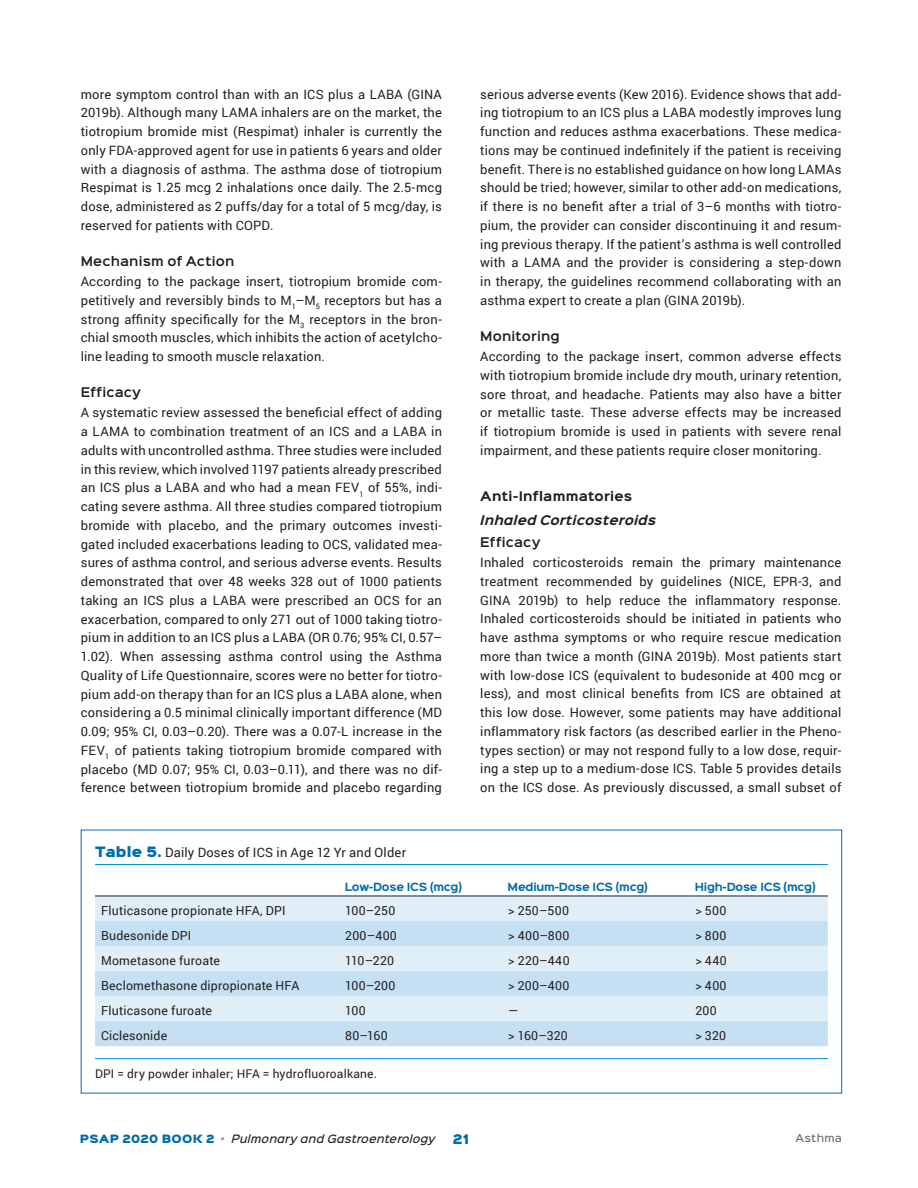
<style>
.page{position:relative;width:918px;height:1188px;background:#fff}
.page>*{position:absolute;margin:0;border:0;box-sizing:border-box;transform-origin:0 0}
.BodyFirstPara{font:12.9px/18.8px "Roboto";letter-spacing:.015em;color:#231f20;text-align:justify}
.TableHD{font:12.9px "Roboto";letter-spacing:.015em;color:#231f20}
.TbkCellLeft{font:12.45px "Roboto";letter-spacing:.02em;color:#231f20}
.H5afterH4{font:600 12px "Sinkin Sans 600";letter-spacing:.015em;color:#231f20}
.TblFooter{font:12px "Roboto";letter-spacing:.02em;color:#231f20}
.H4afterH3{font:italic 700 12px "Sinkin Sans 700";letter-spacing:.015em;color:#231f20}
.t1{font:700 12px "Sinkin Sans 700";letter-spacing:.02em;color:#231f20}
.t2{font:12px "Sinkin Sans 900 X Black";color:#006eab}
.t3{font:italic 500 10.35px "Sinkin Sans 500";letter-spacing:.02em;color:#231f20}
.TableHeadrow{font:700 10.2px "Sinkin Sans 700";letter-spacing:-.02em;color:#006eab}
.t4{font:500 9.9px "Sinkin Sans 500";letter-spacing:.03em;color:#6c6d70}
.s1{font-family:"Sinkin Sans 900 X Black";color:#006eab}
.s2{font-family:"Sinkin Sans 900 X Black";font-weight:400;font-style:normal;color:#006eab}
.s3{color:#939598}
</style>
<div class="page">
<hr style="left:95px;top:864px;width:733px;height:1px;background:#008fd0">
<div style="left:95px;top:897px;width:733px;height:24px;background:#e0eef8"></div>
<svg style="left:95px;top:921px;width:733px;height:125px;background:#cfe5f4"></svg>
<hr style="left:95px;top:896px;width:244px;height:1px;background:#231f20">
<hr style="left:339px;top:896px;width:163px;height:1px;background:#231f20">
<hr style="left:502px;top:896px;width:187px;height:1px;background:#231f20">
<hr style="left:689px;top:896px;width:139px;height:1px;background:#231f20">
<hr style="left:95px;top:1058px;width:733px;height:1px;background:#008fd0">
<p class="BodyFirstPara" style="left:81px;top:84px;width:363px">more symptom control than with an ICS plus a LABA (GINA 2019b). Although many LAMA inhalers are on the market, the tiotropium bromide mist (Respimat) inhaler is currently the only FDA-approved agent for use in patients 6 years and older with a diagnosis of asthma. The asthma dose of tiotropium Respimat is 1.25 mcg 2 inhalations once daily. The 2.5-mcg dose, administered as 2 puffs/day for a total of 5 mcg/day, is reserved for patients with COPD.</p>
<h5 class="H5afterH4" style="left:81px;top:251px;width:155px">Mechanism of Action</h5>
<p class="BodyFirstPara" style="left:81px;top:272px;width:363px">According to the package insert, tiotropium bromide com&shy;petitively and reversibly binds to M<sub>1</sub>–M<sub>5</sub> receptors but has a strong affinity specifically for the M<sub>3</sub> receptors in the bron&shy;chial smooth muscles, which inhibits the action of acetylcho&shy;line leading to smooth muscle relaxation.</p>
<h5 class="H5afterH4" style="left:81px;top:382px;width:62px">Efficacy</h5>
<p class="BodyFirstPara" style="left:81px;top:403px;width:363px">A systematic review assessed the beneficial effect of adding a LAMA to combination treatment of an ICS and a LABA in adults with uncontrolled asthma. Three studies were included in this review, which involved 1197 patients already prescribed an ICS plus a LABA and who had a mean FEV<sub>1</sub> of 55%, indi&shy;cating severe asthma. All three studies compared tiotropium bromide with placebo, and the primary outcomes investi&shy;gated included exacerbations leading to OCS, validated mea&shy;sures of asthma control, and serious adverse events. Results demonstrated that over 48 weeks 328 out of 1000 patients taking an ICS plus a LABA were prescribed an OCS for an exacerbation, compared to only 271 out of 1000 taking tiotro&shy;pium in addition to an ICS plus a LABA (OR 0.76; 95% CI, 0.57– 1.02). When assessing asthma control using the Asthma Quality of Life Questionnaire, scores were no better for tiotro&shy;pium add-on therapy than for an ICS plus a LABA alone, when considering a 0.5 minimal clinically important difference (MD 0.09; 95% CI, 0.03–0.20). There was a 0.07-L increase in the FEV<sub>1</sub> of patients taking tiotropium bromide compared with placebo (MD 0.07; 95% CI, 0.03–0.11), and there was no dif&shy;ference between tiotropium bromide and placebo regarding</p>
<p class="BodyFirstPara" style="left:480px;top:84px;width:363px">serious adverse events (Kew 2016). Evidence shows that add&shy;ing tiotropium to an ICS plus a LABA modestly improves lung function and reduces asthma exacerbations. These medica&shy;tions may be continued indefinitely if the patient is receiving benefit. There is no established guidance on how long LAMAs should be tried; however, similar to other add-on medications, if there is no benefit after a trial of 3–6 months with tiotro&shy;pium, the provider can consider discontinuing it and resum&shy;ing previous therapy. If the patient’s asthma is well controlled with a LAMA and the provider is considering a step-down in therapy, the guidelines recommend collaborating with an asthma expert to create a plan (GINA 2019b).</p>
<h5 class="H5afterH4" style="left:480px;top:326px;width:81px">Monitoring</h5>
<p class="BodyFirstPara" style="left:480px;top:347px;width:363px">According to the package insert, common adverse effects with tiotropium bromide include dry mouth, urinary retention, sore throat, and headache. Patients may also have a bitter or metallic taste. These adverse effects may be increased if tiotropium bromide is used in patients with severe renal impairment, and these patients require closer monitoring.</p>
<h3 class="t1" style="left:480px;top:490px;width:154px">Anti-Inflammatories</h3>
<p class="H4afterH3" style="left:480px;top:513px;width:177px">Inhaled Corticosteroids</p>
<p class="H5afterH4" style="left:480px;top:532px;width:62px">Efficacy</p>
<p class="BodyFirstPara" style="left:480px;top:553px;width:363px">Inhaled corticosteroids remain the primary maintenance treatment recommended by guidelines (NICE, EPR-3, and GINA 2019b) to help reduce the inflammatory response.<br>Inhaled corticosteroids should be initiated in patients who have asthma symptoms or who require rescue medication more than twice a month (GINA 2019b). Most patients start with low-dose ICS (equivalent to budesonide at 400 mcg or less), and most clinical benefits from ICS are obtained at this low dose. However, some patients may have additional inflammatory risk factors (as described earlier in the Pheno&shy;types section) or may not respond fully to a low dose, requir&shy;ing a step up to a medium-dose ICS. Table 5 provides details on the ICS dose. As previously discussed, a small subset of</p>
<p class="TableHD" style="left:95px;top:844px;width:313px"><span class="s1">Table 5.</span> Daily Doses of ICS in Age 12 Yr and Older</p>
<p class="TableHeadrow" style="left:345px;top:881px;width:119px">Low-Dose ICS (mcg)</p>
<p class="TableHeadrow" style="left:508px;top:881px;width:142px">Medium-Dose ICS (mcg)</p>
<p class="TableHeadrow" style="left:695px;top:881px;width:122px">High-Dose ICS (mcg)</p>
<p class="TbkCellLeft" style="left:101px;top:902px;width:186px">Fluticasone propionate HFA, DPI</p>
<p class="TbkCellLeft" style="left:345px;top:902px;width:52px">100–250</p>
<p class="TbkCellLeft" style="left:508px;top:902px;width:62px">&gt; 250–500</p>
<p class="TbkCellLeft" style="left:695px;top:902px;width:32px">&gt; 500</p>
<p class="TbkCellLeft" style="left:101px;top:927px;width:92px">Budesonide DPI</p>
<p class="TbkCellLeft" style="left:345px;top:927px;width:53px">200–400</p>
<p class="TbkCellLeft" style="left:508px;top:927px;width:63px">&gt; 400–800</p>
<p class="TbkCellLeft" style="left:695px;top:927px;width:32px">&gt; 800</p>
<p class="TbkCellLeft" style="left:101px;top:952px;width:121px">Mometasone furoate</p>
<p class="TbkCellLeft" style="left:345px;top:952px;width:50px">110–220</p>
<p class="TbkCellLeft" style="left:508px;top:952px;width:63px">&gt; 220–440</p>
<p class="TbkCellLeft" style="left:695px;top:952px;width:33px">&gt; 440</p>
<p class="TbkCellLeft" style="left:101px;top:977px;width:200px">Beclomethasone dipropionate HFA</p>
<p class="TbkCellLeft" style="left:345px;top:977px;width:52px">100–200</p>
<p class="TbkCellLeft" style="left:508px;top:977px;width:63px">&gt; 200–400</p>
<p class="TbkCellLeft" style="left:695px;top:977px;width:33px">&gt; 400</p>
<p class="TbkCellLeft" style="left:101px;top:1002px;width:113px">Fluticasone furoate</p>
<p class="TbkCellLeft" style="left:345px;top:1002px;width:22px">100</p>
<p class="TbkCellLeft" style="left:508px;top:1002px;width:11px">—</p>
<p class="TbkCellLeft" style="left:695px;top:1002px;width:23px">200</p>
<p class="TbkCellLeft" style="left:101px;top:1027px;width:68px">Ciclesonide</p>
<p class="TbkCellLeft" style="left:345px;top:1027px;width:44px">80–160</p>
<p class="TbkCellLeft" style="left:508px;top:1027px;width:61px">&gt; 160–320</p>
<p class="TbkCellLeft" style="left:695px;top:1027px;width:32px">&gt; 320</p>
<p class="TblFooter" style="left:95px;top:1065px;width:284px">DPI = dry powder inhaler; HFA = hydrofluoroalkane.</p>
<p class="t3" style="left:80px;top:1130px;width:357px"><span class="s2">PSAP 2020 BOOK 2</span> <span class="s3">•</span> Pulmonary and Gastroenterology</p>
<p class="t2" style="left:453px;top:1133px;width:18px">21</p>
<p class="t4" style="left:796px;top:1130px;width:48px">Asthma</p>
</div>
